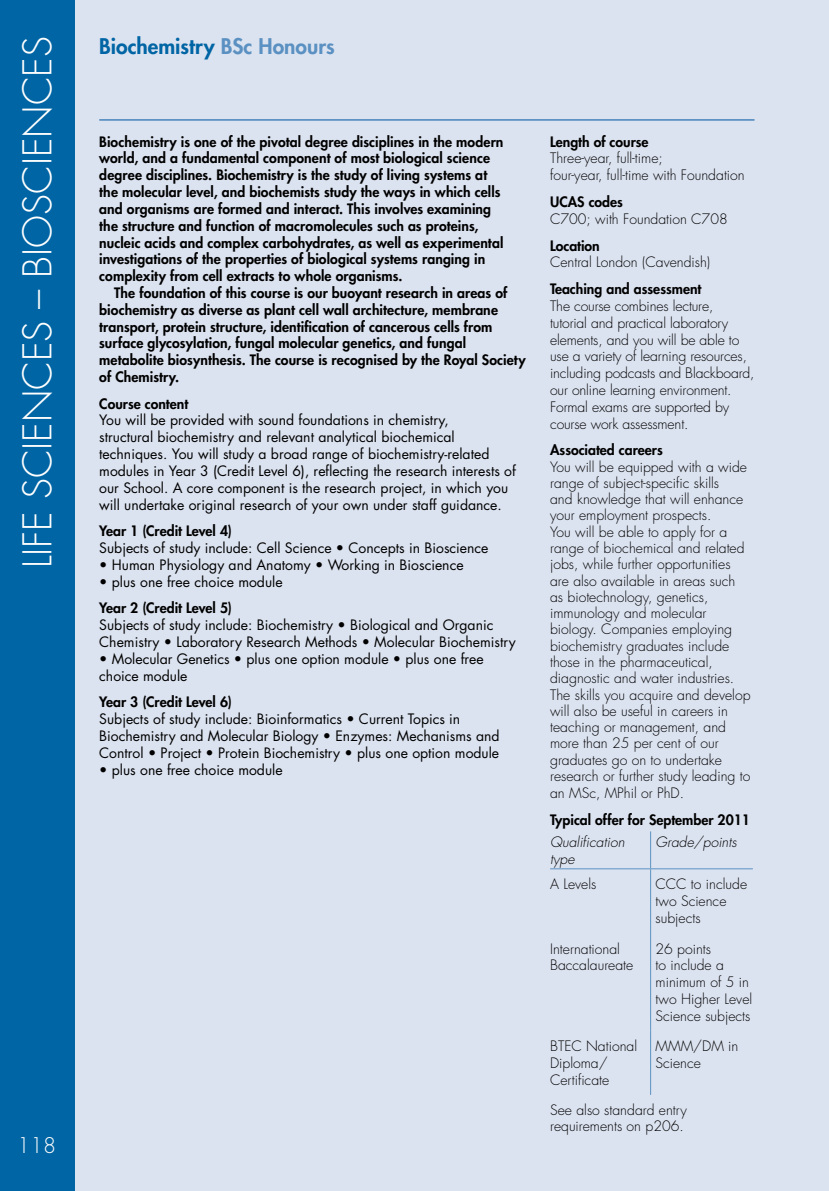
<style>
.page{position:relative;width:829px;height:1191px;background:#fff}
.page>*{position:absolute;margin:0;border:0;box-sizing:border-box;transform-origin:0 0}
.t1{font:300 38.5px "Futura";color:#fff}
.t2{font:800 21px "Futura";color:#0065a4}
.t3{font:300 21px "Futura";color:#fff}
.t4{font:300 14px/16.3px "Futura";color:#000}
.t5{font:800 14px/16.8px "Futura";letter-spacing:.005em;color:#000}
.t6{font:14px/16.8px "Futura";color:#000}
.t7{font:italic 300 14px/16.8px "Futura";color:#000}
.s1{color:#5b91c2}
</style>
<div class="page">
<div style="left:56px;top:0;width:772px;height:1191px;background:#dce3f0"></div>
<div style="left:0;top:0;width:75px;height:1191px;background:#0065a4"></div>
<hr style="left:650px;top:831px;width:1px;height:37px;background:#5b91c2">
<hr style="left:550px;top:868px;width:100px;height:1px;background:#5b91c2">
<hr style="left:650px;top:868px;width:102px;height:1px;background:#5b91c2">
<hr style="left:650px;top:869px;width:1px;height:64px;background:#5b91c2">
<hr style="left:650px;top:933px;width:1px;height:97px;background:#5b91c2">
<hr style="left:650px;top:1030px;width:1px;height:64px;background:#5b91c2">
<hr style="left:99px;top:119px;width:655px;height:2px;background:#5b91c2">
<h1 class="t1" style="left:14px;top:568px;width:533px;rotate:-90deg">LIFE SCIENCES – Biosciences</h1>
<h2 class="t3" style="left:17px;top:1132px;width:41px">118</h2>
<h2 class="t2" style="left:99px;top:33px;width:237px">Biochemistry <span class="s1">BSc Honours</span></h2>
<p class="t5" style="left:99px;top:133px;width:405px">Biochemistry is one of the pivotal degree disciplines in the modern world, and a fundamental component of most biological science degree disciplines. Biochemistry is the study of living systems at the molecular level, and biochemists study the ways in which cells and organisms are formed and interact. This involves examining the structure and function of macromolecules such as proteins, nucleic acids and complex carbohydrates, as well as experimental investigations of the properties of biological systems ranging in complexity from cell extracts to whole organisms.</p>
<p class="t5" style="left:99px;top:284px;width:428px;text-indent:15px">The foundation of this course is our buoyant research in areas of biochemistry as diverse as plant cell wall architecture, membrane transport, protein structure, identification of cancerous cells from surface glycosylation, fungal molecular genetics, and fungal metabolite biosynthesis. The course is recognised by the Royal Society of Chemistry.</p>
<p class="t5" style="left:99px;top:395px;width:90px">Course content</p>
<p class="t6" style="left:99px;top:412px;width:418px">You will be provided with sound foundations in chemistry,<br>structural biochemistry and relevant analytical biochemical techniques. You will study a broad range of biochemistry-related modules in Year 3 (Credit Level 6), reflecting the research interests of our School. A core component is the research project, in which you will undertake original research of your own under staff guidance.</p>
<p class="t5" style="left:99px;top:522px;width:134px">Year 1 (Credit Level 4)</p>
<p class="t6" style="left:99px;top:539px;width:391px">Subjects of study include: Cell Science • Concepts in Bioscience</p>
<p class="t6" style="left:99px;top:556px;width:366px">• Human Physiology and Anatomy • Working in Bioscience</p>
<p class="t6" style="left:99px;top:573px;width:185px">• plus one free choice module</p>
<p class="t5" style="left:99px;top:600px;width:134px">Year 2 (Credit Level 5)</p>
<p class="t6" style="left:99px;top:617px;width:418px">Subjects of study include: Biochemistry • Biological and Organic<br>Chemistry • Laboratory Research Methods • Molecular Biochemistry</p>
<p class="t6" style="left:99px;top:650px;width:386px">• Molecular Genetics • plus one option module • plus one free choice module</p>
<p class="t5" style="left:99px;top:694px;width:134px">Year 3 (Credit Level 6)</p>
<p class="t6" style="left:99px;top:711px;width:402px">Subjects of study include: Bioinformatics • Current Topics in<br>Biochemistry and Molecular Biology • Enzymes: Mechanisms and<br>Control • Project • Protein Biochemistry • plus one option module</p>
<p class="t6" style="left:99px;top:761px;width:185px">• plus one free choice module</p>
<p class="t5" style="left:550px;top:133px;width:100px">Length of course</p>
<p class="t4" style="left:550px;top:150px;width:196px;line-height:16.8px">Three-year, full-time;<br>four-year, full-time with Foundation</p>
<p class="t5" style="left:550px;top:193px;width:74px">UCAS codes</p>
<p class="t4" style="left:550px;top:211px;width:179px">C700; with Foundation C708</p>
<p class="t5" style="left:550px;top:237px;width:51px">Location</p>
<p class="t4" style="left:550px;top:254px;width:162px">Central London (Cavendish)</p>
<p class="t5" style="left:550px;top:280px;width:153px">Teaching and assessment</p>
<p class="t4" style="left:550px;top:298px;width:206px;line-height:16.8px">The course combines lecture,<br>tutorial and practical laboratory elements, and you will be able to use a variety of learning resources, including podcasts and Blackboard, our online learning environment.<br>Formal exams are supported by course work assessment.</p>
<p class="t5" style="left:550px;top:442px;width:114px">Associated careers</p>
<p class="t4" style="left:550px;top:459px;width:202px">You will be equipped with a wide range of subject-specific skills<br>and knowledge that will enhance your employment prospects.<br>You will be able to apply for a range of biochemical and related jobs, while further opportunities are also available in areas such as biotechnology, genetics, immunology and molecular biology. Companies employing biochemistry graduates include those in the pharmaceutical, diagnostic and water industries.<br>The skills you acquire and develop will also be useful in careers in teaching or management, and more than 25 per cent of our graduates go on to undertake research or further study leading to an MSc, MPhil or PhD.</p>
<p class="t5" style="left:550px;top:811px;width:201px">Typical offer for September 2011</p>
<p class="t7" style="left:550px;top:834px;width:76px">Qualification type</p>
<p class="t7" style="left:655px;top:834px;width:83px">Grade/points</p>
<p class="t4" style="left:550px;top:876px;width:48px">A Levels</p>
<p class="t4" style="left:655px;top:876px;width:11px">CCC</p>
<p class="t4" style="left:655px;top:876px;width:93px;line-height:16.8px;text-indent:35px">to include two Science subjects</p>
<p class="t4" style="left:550px;top:940px;width:85px;line-height:16.8px">International<br>Baccalaureate</p>
<p class="t4" style="left:655px;top:940px;width:98px;line-height:16.8px">26 points<br>to include a minimum of 5 in two H igher Level<br>Science subjects</p>
<p class="t4" style="left:550px;top:1038px;width:9px">BTEC</p>
<p class="t4" style="left:550px;top:1038px;width:88px;line-height:16.8px;text-indent:36px">National<br>Diploma/<br>Certificate</p>
<p class="t4" style="left:655px;top:1038px;width:14px">MMM</p>
<p class="t4" style="left:655px;top:1038px;width:84px;line-height:16.8px;text-indent:38px">/DM in<br>Science</p>
<p class="t4" style="left:550px;top:1101px;width:138px;line-height:16.8px">See also standard entry requirements on p206.</p>
</div>
